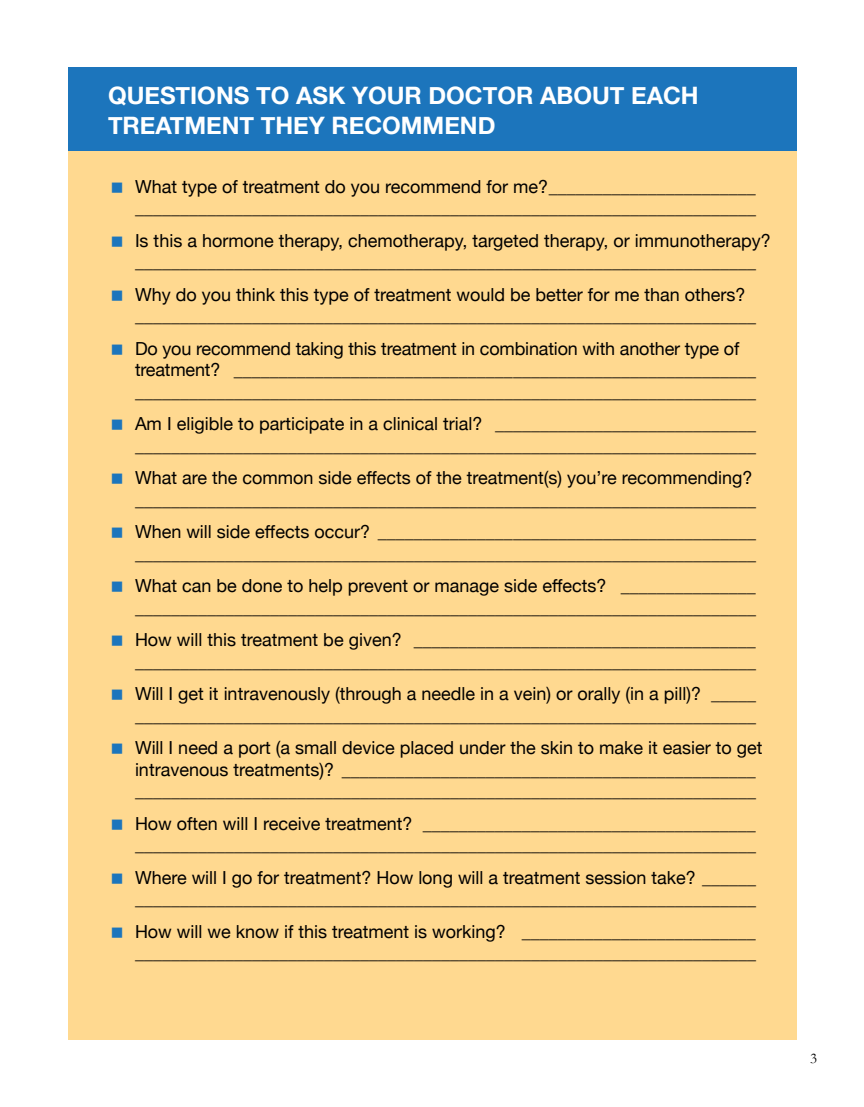
<style>
.page{position:relative;width:864px;height:1107px;background:#fff}
.page>*{position:absolute;margin:0;border:0;box-sizing:border-box;transform-origin:0 0}
.t1{font:700 24px/30px "Helvetica Neue";color:#fff}
.t2{font:18px/21.6px "Helvetica Neue";color:#000}
.t3{font:15px "Garamond";color:#000}
</style>
<div class="page">
<div style="left:68px;top:101px;width:728px;height:939px;background:#ffd990"></div>
<div style="left:68px;top:68px;width:728px;height:83px;background:#1c75bc"></div>
<h1 class="t1" style="left:108px;top:81px;width:592px">QUESTIONS TO ASK YOUR DOCTOR ABOUT EACH<br>TREATMENT THEY RECOMMEND</h1>
<p class="t2" style="left:135px;top:176px;width:622px">What type of treatment do you recommend for me?_______________________ _____________________________________________________________________</p>
<p class="t2" style="left:135px;top:230px;width:637px">Is this a hormone therapy, chemotherapy, targeted therapy, or immunotherapy? _____________________________________________________________________</p>
<p class="t2" style="left:135px;top:284px;width:622px">Why do you think this type of treatment would be better for me than others? _____________________________________________________________________</p>
<p class="t2" style="left:135px;top:338px;width:622px">Do you recommend taking this treatment in combination with another type of treatment? __________________________________________________________ _____________________________________________________________________</p>
<p class="t2" style="left:135px;top:414px;width:622px">Am I eligible to participate in a clinical trial? _____________________________ _____________________________________________________________________</p>
<p class="t2" style="left:135px;top:468px;width:622px">What are the common side effects of the treatment(s) you’re recommending? _____________________________________________________________________</p>
<p class="t2" style="left:135px;top:522px;width:622px">When will side effects occur? __________________________________________ _____________________________________________________________________</p>
<p class="t2" style="left:135px;top:576px;width:622px">What can be done to help prevent or manage side effects? _______________ _____________________________________________________________________</p>
<p class="t2" style="left:135px;top:630px;width:622px">How will this treatment be given? ______________________________________ _____________________________________________________________________</p>
<p class="t2" style="left:135px;top:684px;width:623px">Will I get it intravenously (through a needle in a vein) or orally (in a pill)? _____ _____________________________________________________________________</p>
<p class="t2" style="left:135px;top:738px;width:629px">Will I need a port (a small device placed under the skin to make it easier to get intravenous treatments)? ______________________________________________ _____________________________________________________________________</p>
<p class="t2" style="left:135px;top:814px;width:622px">How often will I receive treatment? _____________________________________ _____________________________________________________________________</p>
<p class="t2" style="left:135px;top:868px;width:622px">Where will I go for treatment? How long will a treatment session take? ______ _____________________________________________________________________</p>
<p class="t2" style="left:135px;top:922px;width:622px">How will we know if this treatment is working? __________________________ _____________________________________________________________________</p>
<p class="t3" style="left:810px;top:1049px;width:9px">3</p>
</div>
